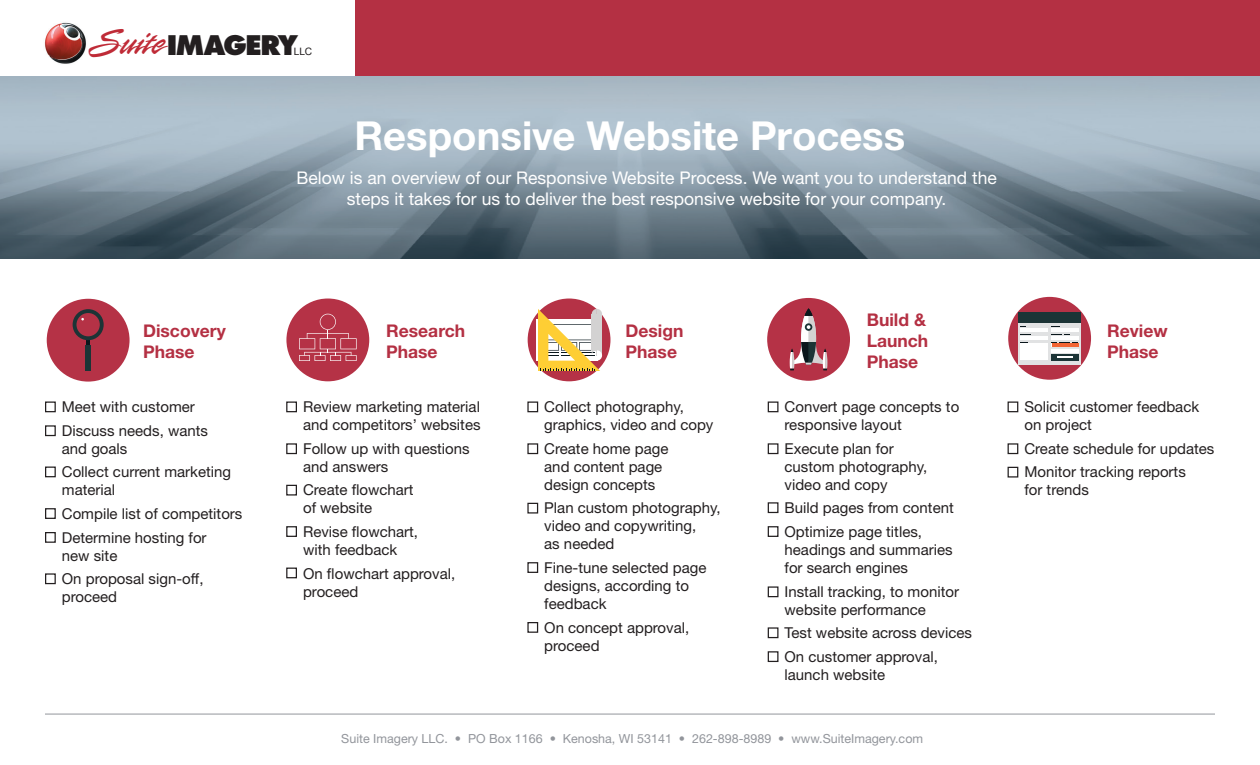
<style>
.page{position:relative;width:1260px;height:765px;background:#fff}
.page>*{position:absolute;margin:0;border:0;box-sizing:border-box;transform-origin:0 0}
.t1{font:700 40px "Helvetica Neue";color:#fff}
.t2{font:800 26.25px "Futura";letter-spacing:-.05em;color:#231f20}
.t3{font:17.5px/21px "Helvetica Neue";color:#fff;text-align:center}
.t4{font:700 17.5px/21px "Helvetica Neue";color:#b43043}
.t5{font:15px/18px "Helvetica Neue";color:#231f20}
.t6{font:12.5px "Helvetica Neue";color:#92959b}
.t7{font:10.25px "Arial";color:#231f20}
.s1{font-family:"Rapier Plain";font-weight:400;font-size:40.12px;color:#bf2b37}
</style>
<div class="page">
<div style="left:355px;top:0;width:905px;height:77px;background:#b43043"></div>
<hr style="left:45px;top:714px;width:1170px;height:1px;background:#92959b">
<img style="left:0;top:77px;width:1260px;height:182px">
<div style="left:45px;top:401px;width:11px;height:11px;border:1px solid #231f20"></div>
<div style="left:286px;top:401px;width:11px;height:11px;border:1px solid #231f20"></div>
<div style="left:527px;top:401px;width:11px;height:11px;border:1px solid #231f20"></div>
<div style="left:768px;top:401px;width:10px;height:11px;border:1px solid #231f20"></div>
<div style="left:1008px;top:401px;width:10px;height:11px;border:1px solid #231f20"></div>
<div style="left:45px;top:425px;width:11px;height:11px;border:1px solid #231f20"></div>
<div style="left:286px;top:443px;width:11px;height:11px;border:1px solid #231f20"></div>
<div style="left:527px;top:443px;width:11px;height:11px;border:1px solid #231f20"></div>
<div style="left:768px;top:443px;width:10px;height:11px;border:1px solid #231f20"></div>
<div style="left:1008px;top:443px;width:10px;height:11px;border:1px solid #231f20"></div>
<div style="left:45px;top:467px;width:11px;height:10px;border:1px solid #231f20"></div>
<div style="left:286px;top:485px;width:11px;height:11px;border:1px solid #231f20"></div>
<div style="left:527px;top:503px;width:11px;height:11px;border:1px solid #231f20"></div>
<div style="left:768px;top:502px;width:10px;height:11px;border:1px solid #231f20"></div>
<div style="left:1008px;top:467px;width:10px;height:11px;border:1px solid #231f20"></div>
<div style="left:45px;top:508px;width:11px;height:11px;border:1px solid #231f20"></div>
<div style="left:45px;top:532px;width:11px;height:11px;border:1px solid #231f20"></div>
<div style="left:286px;top:526px;width:11px;height:11px;border:1px solid #231f20"></div>
<div style="left:527px;top:562px;width:11px;height:11px;border:1px solid #231f20"></div>
<div style="left:768px;top:526px;width:10px;height:11px;border:1px solid #231f20"></div>
<div style="left:45px;top:573px;width:11px;height:11px;border:1px solid #231f20"></div>
<div style="left:286px;top:568px;width:11px;height:10px;border:1px solid #231f20"></div>
<div style="left:527px;top:622px;width:11px;height:11px;border:1px solid #231f20"></div>
<div style="left:768px;top:586px;width:10px;height:11px;border:1px solid #231f20"></div>
<div style="left:768px;top:627px;width:10px;height:11px;border:1px solid #231f20"></div>
<div style="left:768px;top:651px;width:10px;height:11px;border:1px solid #231f20"></div>
<div style="left:528px;top:299px;width:82px;height:82px;background:#b53246;border-radius:50%"></div>
<div style="left:536px;top:319px;width:62px;height:42px;background:#fff"></div>
<svg style="left:538px;top:309px;width:64px;height:62px"></svg>
<div style="left:1008px;top:297px;width:83px;height:83px;background:#b53246;border-radius:50%"></div>
<div style="left:1019px;top:323px;width:62px;height:41px;background:#e1e2e3"></div>
<svg style="left:1052px;top:334px;width:18px;height:1px"></svg>
<div style="left:1021px;top:344px;width:27px;height:16px;background:#fff"></div>
<hr style="left:1021px;top:336px;width:27px;height:4px;background:#fff">
<hr style="left:1021px;top:328px;width:27px;height:4px;background:#fff">
<hr style="left:1052px;top:349px;width:27px;height:4px;background:#fff">
<hr style="left:1052px;top:336px;width:27px;height:4px;background:#fff">
<hr style="left:1052px;top:328px;width:27px;height:4px;background:#fff">
<div style="left:1052px;top:354px;width:27px;height:6px;background:#1c3436"></div>
<svg style="left:1052px;top:342px;width:27px;height:5px"></svg>
<svg style="left:1057px;top:356px;width:16px;height:2px"></svg>
<div style="left:1019px;top:312px;width:62px;height:11px;background:#1c3436"></div>
<div style="left:767px;top:298px;width:83px;height:83px;background:#b53246;border-radius:50%"></div>
<svg style="left:790px;top:308px;width:37px;height:62px"></svg>
<div style="left:47px;top:299px;width:83px;height:83px;background:#b53246;border-radius:50%"></div>
<svg style="left:87px;top:340px;width:3px;height:5px"></svg>
<div style="left:73px;top:309px;width:31px;height:31px;background:#1c3436;border-radius:50%"></div>
<div style="left:76px;top:313px;width:24px;height:23px;background:#b53246;border-radius:50%"></div>
<div style="left:86px;top:345px;width:5px;height:26px;background:#1c3436"></div>
<div style="left:286px;top:299px;width:83px;height:82px;background:#b53246;border-radius:50%"></div>
<svg style="left:299px;top:314px;width:58px;height:47px"></svg>
<img style="left:44px;top:22px;width:42px;height:42px">
<h2 class="t2" style="left:87px;top:29px;width:212px"><span class="s1">Suite</span>IMAGERY</h2>
<p class="t7" style="left:294px;top:45px;width:20px">LLC</p>
<h1 class="t1" style="left:355px;top:111px;width:552px">Responsive Website Process</h1>
<p class="t3" style="left:296px;top:167px;width:702px">Below is an overview of our Responsive Website Process. We want you to understand the steps it takes for us to deliver the best responsive website for your company.</p>
<p class="t4" style="left:143px;top:320px;width:84px">Discovery<br>Phase</p>
<p class="t4" style="left:386px;top:320px;width:81px">Research<br>Phase</p>
<p class="t5" style="left:62px;top:395px;width:148px;line-height:23.6px">Meet with customer<br>Discuss needs, wants</p>
<p class="t5" style="left:62px;top:436px;width:171px;line-height:23.6px">and goals<br>Collect current marketing</p>
<p class="t5" style="left:62px;top:478px;width:182px;line-height:23.6px">material<br>Compile list of competitors<br>Determine hosting for</p>
<p class="t5" style="left:62px;top:543px;width:143px;line-height:23.6px">new site<br>On proposal sign-off,</p>
<p class="t5" style="left:62px;top:588px;width:57px">proceed</p>
<p class="t5" style="left:303px;top:398px;width:179px">Review marketing material and competitors’ websites</p>
<p class="t5" style="left:303px;top:439px;width:168px">Follow up with questions and answers</p>
<p class="t5" style="left:303px;top:481px;width:112px">Create flowchart of website</p>
<p class="t5" style="left:303px;top:523px;width:116px">Revise flowchart, with feedback</p>
<p class="t5" style="left:303px;top:564px;width:154px">On flowchart approval, proceed</p>
<p class="t4" style="left:867px;top:309px;width:63px">Build &amp;<br>Launch<br>Phase</p>
<p class="t4" style="left:626px;top:320px;width:59px">Design<br>Phase</p>
<p class="t4" style="left:1107px;top:320px;width:62px">Review<br>Phase</p>
<p class="t5" style="left:544px;top:398px;width:171px">Collect photography, graphics, video and copy</p>
<p class="t5" style="left:544px;top:439px;width:126px">Create home page and content page design concepts</p>
<p class="t5" style="left:544px;top:499px;width:178px">Plan custom photography, video and copywriting,<br>as needed</p>
<p class="t5" style="left:544px;top:559px;width:164px">Fine-tune selected page designs, according to feedback</p>
<p class="t5" style="left:544px;top:618px;width:147px">On concept approval, proceed</p>
<p class="t5" style="left:785px;top:398px;width:176px">Convert page concepts to responsive layout</p>
<p class="t5" style="left:785px;top:439px;width:144px">Execute plan for custom photography, video and copy</p>
<p class="t5" style="left:785px;top:496px;width:171px;line-height:23.6px">Build pages from content<br>Optimize page titles,</p>
<p class="t5" style="left:785px;top:541px;width:170px">headings and summaries for search engines</p>
<p class="t5" style="left:785px;top:582px;width:176px">Install tracking, to monitor website performance</p>
<p class="t5" style="left:785px;top:621px;width:189px;line-height:23.6px">Test website across devices<br>On customer approval,</p>
<p class="t5" style="left:785px;top:665px;width:102px">launch website</p>
<p class="t5" style="left:1024px;top:398px;width:176px">Solicit customer feedback on project</p>
<p class="t5" style="left:1024px;top:436px;width:192px;line-height:23.6px">Create schedule for updates<br>Monitor tracking reports</p>
<p class="t5" style="left:1024px;top:481px;width:66px">for trends</p>
<p class="t6" style="left:341px;top:731px;width:583px">Suite Imagery LLC. • PO Box 1166 • Kenosha, WI 53141 • 262-898-8989 • www.SuiteImagery.com</p>
</div>
